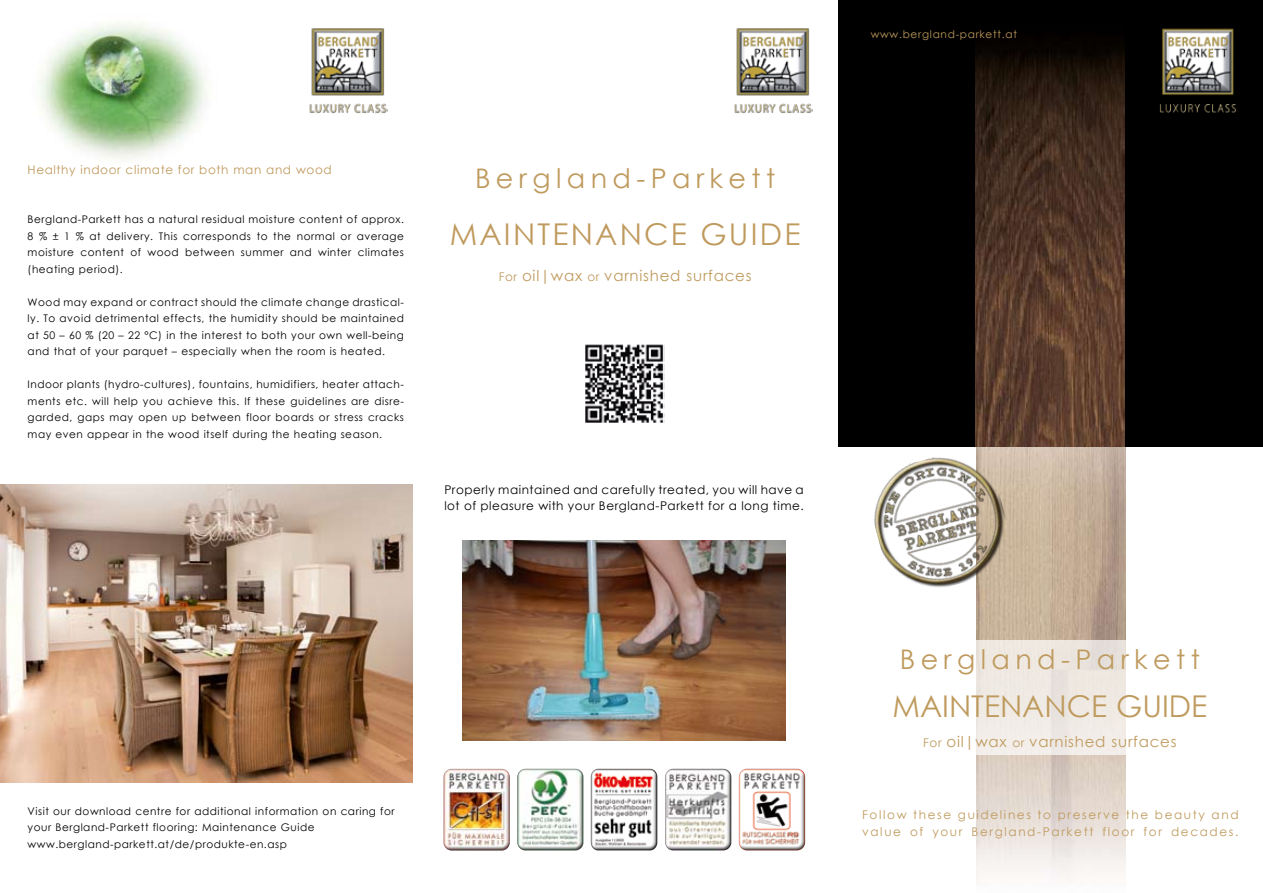
<style>
.page{position:relative;width:1263px;height:893px;background:#fff}
.page>*{position:absolute;margin:0;border:0;box-sizing:border-box;transform-origin:0 0}
.t1{font:30px "Century Gothic";letter-spacing:.075em;color:#bf9a5d}
.t2{font:30px "Century Gothic";color:#bf9a5d}
.t3{font:27px "Century Gothic";letter-spacing:.2em;color:#bf9a5d}
.t4{font:15px "Century Gothic";letter-spacing:.05em;color:#bf9a5d}
.t5{font:12px/16.5px "Century Gothic";letter-spacing:.04em;color:#000}
.t6{font:12px/16.5px "Century Gothic";letter-spacing:.135em;color:#bf9a5d}
.t7{font:12px "Century Gothic";letter-spacing:.05em;color:#bf9a5d}
.t8{font:10.5px/16.5px "Century Gothic";letter-spacing:.05em;color:#000;text-align:justify}
.t9{font:10.5px "Century Gothic";letter-spacing:.07em;color:#bf9a5d}
.s1{font-size:12px}
</style>
<div class="page">
<img style="left:39px;top:23px;width:168px;height:136px">
<img style="left:976px;top:446px;width:149px;height:437px">
<div style="left:838px;top:0;width:425px;height:446px;background:#000"></div>
<img style="left:976px;top:50px;width:148px;height:396px">
<img style="left:0;top:485px;width:412px;height:297px">
<img style="left:462px;top:540px;width:324px;height:200px">
<img style="left:443px;top:769px;width:67px;height:82px">
<img style="left:517px;top:769px;width:66px;height:81px">
<img style="left:591px;top:769px;width:66px;height:81px">
<img style="left:665px;top:769px;width:66px;height:81px">
<img style="left:739px;top:769px;width:66px;height:81px">
<svg style="left:976px;top:640px;width:150px;height:115px;background:#eee8e2"></svg>
<img style="left:1159px;top:28px;width:77px;height:85px">
<img style="left:734px;top:28px;width:79px;height:86px">
<img style="left:309px;top:28px;width:78px;height:86px">
<img style="left:861px;top:443px;width:158px;height:158px">
<img style="left:585px;top:344px;width:79px;height:79px">
<p class="t7" style="left:28px;top:162px;width:306px">Healthy indoor climate for both man and wood</p>
<p class="t8" style="left:28px;top:211px;width:378px">Bergland-Parkett has a natural residual moisture content of approx.<br>8 % ± 1 % at delivery. This corresponds to the normal or average moisture content of wood between summer and winter climates (heating period).</p>
<p class="t8" style="left:28px;top:294px;width:378px">Wood may expand or contract should the climate change drastical&shy;ly. To avoid detrimental effects, the humidity should be maintained at 50 – 60 % (20 – 22 °C) in the interest to both your own well-being and that of your parquet – especially when the room is heated.</p>
<p class="t8" style="left:28px;top:376px;width:378px">Indoor plants (hydro-cultures), fountains, humidifiers, heater attach&shy;ments etc. will help you achieve this. If these guidelines are disre&shy;garded, gaps may open up between floor boards or stress cracks may even appear in the wood itself during the heating season.</p>
<h2 class="t3" style="left:475px;top:162px;width:302px">Bergland-Parkett</h2>
<h1 class="t1" style="left:450px;top:216px;width:352px">MAINTENANCE GUIDE</h1>
<h3 class="t4" style="left:499px;top:266px;width:254px"><span class="s1">For</span> oil|wax <span class="s1">or</span> varnished surfaces</h3>
<p class="t5" style="left:444px;top:481px;width:361px">Properly maintained and carefully treated, you will have a lot of pleasure with your Bergland-Parkett for a long time.</p>
<p class="t8" style="left:28px;top:802px;width:368px;text-align:left">Visit our download centre for additional information on caring for your Bergland-Parkett flooring: Maintenance Guide www.bergland-parkett.at/de/produkte-en.asp</p>
<p class="t9" style="left:871px;top:27px;width:148px">www.bergland-parkett.at</p>
<h2 class="t3" style="left:900px;top:642px;width:302px">Bergland-Parkett</h2>
<h1 class="t2" style="left:892px;top:688px;width:316px">MAINTENANCE GUIDE</h1>
<h3 class="t4" style="left:923px;top:732px;width:255px"><span class="s1">For</span> oil|wax <span class="s1">or</span> varnished surfaces</h3>
<p class="t6" style="left:862px;top:806px;width:378px">Follow these guidelines to preserve the beauty and value of your Bergland-Parkett floor for decades.</p>
</div>
